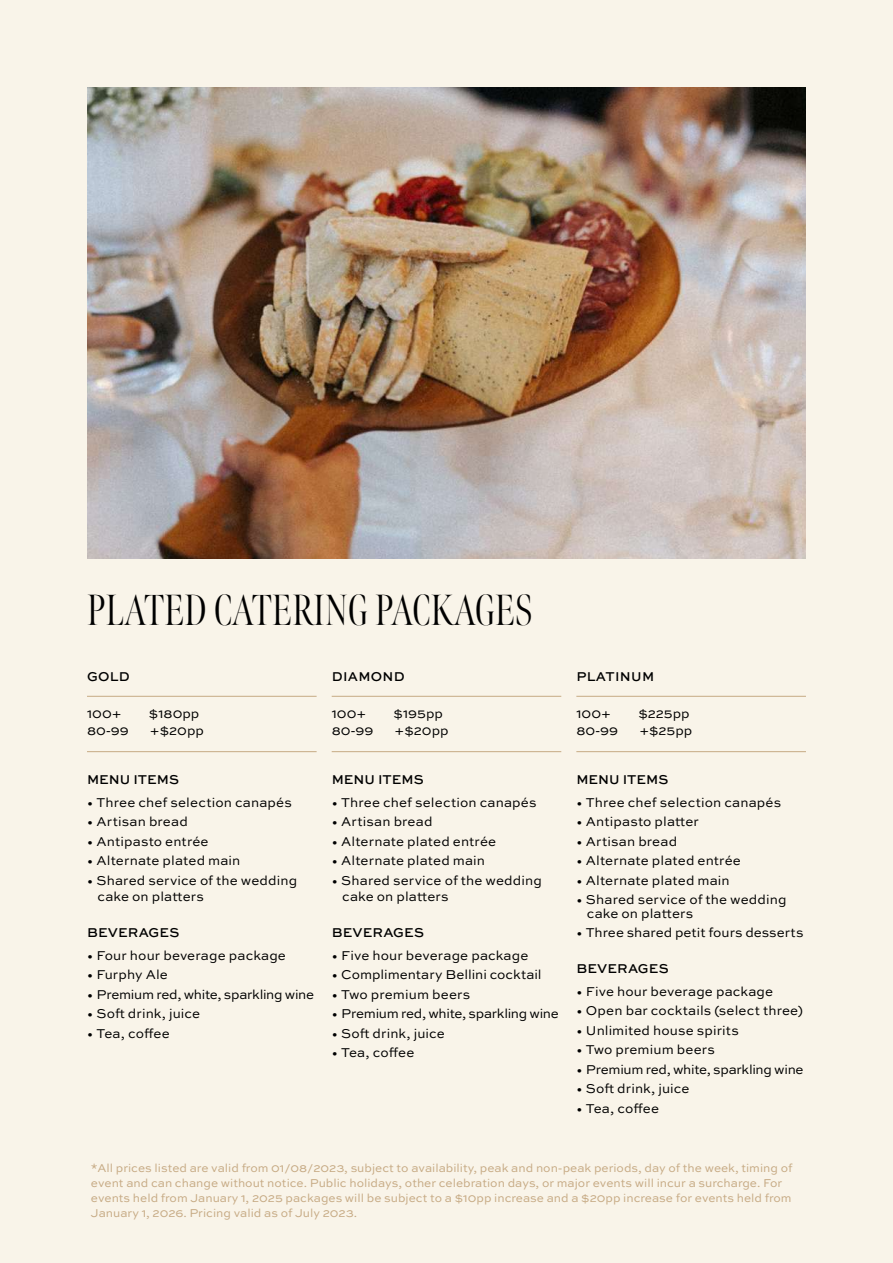
<style>
.page{position:relative;width:893px;height:1263px;background:#f9f4e9}
.page>*{position:absolute;margin:0;border:0;box-sizing:border-box;transform-origin:0 0}
.t1{font:300 extra-condensed 43.5px "Meno Banner";letter-spacing:.01em;color:#000}
.t2{font:13.5px/16.5px "Sweet Sans Pro";letter-spacing:.005em;color:#000}
.t3{font:13.5px "Sweet Sans Pro";letter-spacing:-.025em;color:#000}
.t4{font:500 13.5px "Sweet Sans Pro";color:#000}
.t5{font:500 13.5px "Sweet Sans Pro";letter-spacing:.02em;color:#000}
.t6{font:12px/15px "Sweet Sans Pro";color:#c6aa84}
.s1{font-family:"Sofia Pro";font-weight:300}
</style>
<div class="page">
<hr style="left:87px;top:696px;width:230px;height:1px;background:#c6aa84">
<hr style="left:87px;top:751px;width:230px;height:1px;background:#c6aa84">
<hr style="left:332px;top:696px;width:229px;height:1px;background:#c6aa84">
<hr style="left:332px;top:751px;width:229px;height:1px;background:#c6aa84">
<hr style="left:576px;top:696px;width:230px;height:1px;background:#c6aa84">
<hr style="left:576px;top:751px;width:230px;height:1px;background:#c6aa84">
<img style="left:87px;top:87px;width:719px;height:472px">
<h1 class="t1" style="left:87px;top:585px;width:447px">PLATED CATERING PACKAGES</h1>
<p class="t4" style="left:87px;top:667px;width:44px">GOLD</p>
<p class="t2" style="left:87px;top:705px;width:36px">100+</p>
<p class="t2" style="left:149px;top:705px;width:52px">$180pp</p>
<p class="t2" style="left:87px;top:722px;width:43px">80-99</p>
<p class="t2" style="left:150px;top:722px;width:56px">+$20pp</p>
<p class="t4" style="left:87px;top:770px;width:93px">MENU ITEMS</p>
<p class="t2" style="left:87px;top:794px;width:206px"><span class="s1">•</span> Three chef selection canapés</p>
<p class="t2" style="left:87px;top:813px;width:102px"><span class="s1">•</span> Artisan bread</p>
<p class="t2" style="left:87px;top:833px;width:123px"><span class="s1">•</span> Antipasto entrée</p>
<p class="t2" style="left:87px;top:852px;width:155px"><span class="s1">•</span> Alternate plated main</p>
<p class="t2" style="left:98px;top:872px;width:201px;text-indent:-11px"><span class="s1">•</span> Shared service of the wedding cake on platters</p>
<p class="t4" style="left:87px;top:923px;width:94px">BEVERAGES</p>
<p class="t2" style="left:87px;top:947px;width:200px"><span class="s1">•</span> Four hour beverage package</p>
<p class="t2" style="left:87px;top:966px;width:82px"><span class="s1">•</span> Furphy Ale</p>
<p class="t3" style="left:87px;top:985px;width:229px"><span class="s1">•</span> Premium red, white, sparkling wine</p>
<p class="t2" style="left:87px;top:1005px;width:115px"><span class="s1">•</span> Soft drink, juice</p>
<p class="t2" style="left:87px;top:1025px;width:84px"><span class="s1">•</span> Tea, coffee</p>
<p class="t5" style="left:332px;top:667px;width:75px">DIAMOND</p>
<p class="t2" style="left:332px;top:705px;width:36px">100+</p>
<p class="t2" style="left:394px;top:705px;width:51px">$195pp</p>
<p class="t2" style="left:332px;top:722px;width:43px">80-99</p>
<p class="t2" style="left:395px;top:722px;width:56px">+$20pp</p>
<p class="t4" style="left:332px;top:770px;width:93px">MENU ITEMS</p>
<p class="t2" style="left:332px;top:794px;width:206px"><span class="s1">•</span> Three chef selection canapés</p>
<p class="t2" style="left:332px;top:813px;width:102px"><span class="s1">•</span> Artisan bread</p>
<p class="t2" style="left:332px;top:833px;width:166px"><span class="s1">•</span> Alternate plated entrée</p>
<p class="t2" style="left:332px;top:852px;width:155px"><span class="s1">•</span> Alternate plated main</p>
<p class="t2" style="left:342px;top:872px;width:201px;text-indent:-11px"><span class="s1">•</span> Shared service of the wedding cake on platters</p>
<p class="t4" style="left:332px;top:923px;width:94px">BEVERAGES</p>
<p class="t2" style="left:332px;top:947px;width:198px"><span class="s1">•</span> Five hour beverage package</p>
<p class="t2" style="left:332px;top:966px;width:211px"><span class="s1">•</span> Complimentary Bellini cocktail</p>
<p class="t2" style="left:332px;top:986px;width:140px"><span class="s1">•</span> Two premium beers</p>
<p class="t3" style="left:332px;top:1004px;width:229px"><span class="s1">•</span> Premium red, white, sparkling wine</p>
<p class="t2" style="left:332px;top:1025px;width:115px"><span class="s1">•</span> Soft drink, juice</p>
<p class="t2" style="left:332px;top:1044px;width:84px"><span class="s1">•</span> Tea, coffee</p>
<p class="t5" style="left:576px;top:667px;width:79px">PLATINUM</p>
<p class="t2" style="left:576px;top:705px;width:36px">100+</p>
<p class="t2" style="left:638px;top:705px;width:53px">$225pp</p>
<p class="t2" style="left:576px;top:722px;width:43px">80-99</p>
<p class="t2" style="left:639px;top:722px;width:55px">+$25pp</p>
<p class="t4" style="left:576px;top:770px;width:93px">MENU ITEMS</p>
<p class="t2" style="left:576px;top:794px;width:206px"><span class="s1">•</span> Three chef selection canapés</p>
<p class="t2" style="left:576px;top:813px;width:124px"><span class="s1">•</span> Antipasto platter</p>
<p class="t2" style="left:576px;top:833px;width:102px"><span class="s1">•</span> Artisan bread</p>
<p class="t2" style="left:576px;top:852px;width:166px"><span class="s1">•</span> Alternate plated entrée</p>
<p class="t2" style="left:576px;top:872px;width:155px"><span class="s1">•</span> Alternate plated main</p>
<p class="t2" style="left:587px;top:893px;width:201px;line-height:13.5px;text-indent:-11px"><span class="s1">•</span> Shared service of the wedding cake on platters</p>
<p class="t2" style="left:576px;top:924px;width:229px"><span class="s1">•</span> Three shared petit fours desserts</p>
<p class="t4" style="left:576px;top:959px;width:94px">BEVERAGES</p>
<p class="t2" style="left:576px;top:983px;width:198px"><span class="s1">•</span> Five hour beverage package</p>
<p class="t2" style="left:576px;top:1002px;width:228px"><span class="s1">•</span> Open bar cocktails (select three)</p>
<p class="t2" style="left:576px;top:1022px;width:164px"><span class="s1">•</span> Unlimited house spirits</p>
<p class="t2" style="left:576px;top:1041px;width:140px"><span class="s1">•</span> Two premium beers</p>
<p class="t3" style="left:576px;top:1060px;width:229px"><span class="s1">•</span> Premium red, white, sparkling wine</p>
<p class="t2" style="left:576px;top:1080px;width:115px"><span class="s1">•</span> Soft drink, juice</p>
<p class="t2" style="left:576px;top:1099px;width:84px"><span class="s1">•</span> Tea, coffee</p>
<p class="t6" style="left:91px;top:1160px;width:703px">*All prices listed are valid from 01/08/2023, subject to availability, peak and non-peak periods, day of the week, timing of event and can change without notice. Public holidays, other celebration days, or major events will incur a surcharge. For events held from January 1, 2025 packages will be subject to a $10pp increase and a $20pp increase for events held from January 1, 2026. Pricing valid as of July 2023.</p>
</div>
